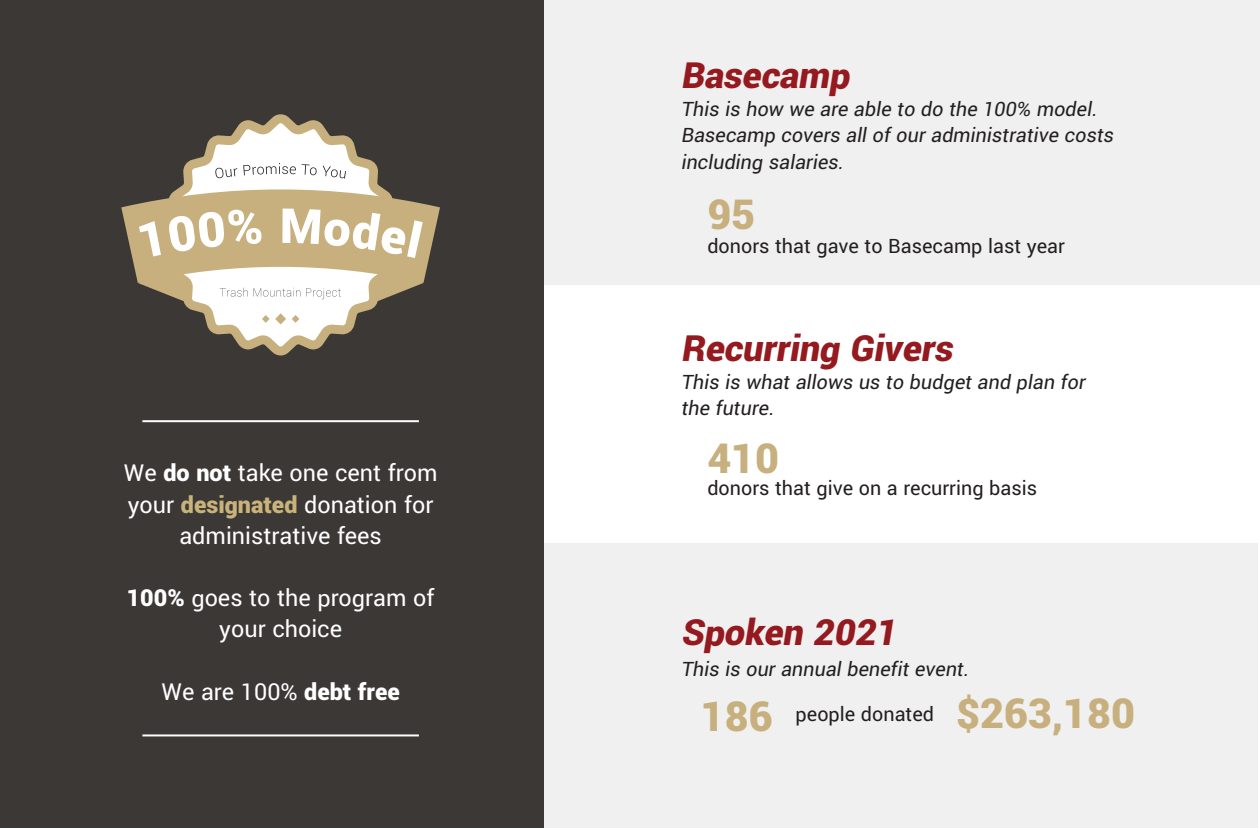
<style>
.page{position:relative;width:1260px;height:828px;background:#fff}
.page>*{position:absolute;margin:0;border:0;box-sizing:border-box;transform-origin:0 0}
.t1{font:900 46px "Yantramanav";color:#c7b07e}
.t2{font:italic 900 40px "Yantramanav";color:#941a1f}
.t3{font:26px/31.2px "Yantramanav";color:#fff;text-align:center}
.t4{font:italic 22px/26.4px "Yantramanav";color:#231f20}
.t5{font:22px "Yantramanav";color:#231f20}
.s1{font-weight:900}
.s2{font-weight:900;color:#c9b37a}
</style>
<div class="page">
<div style="left:538px;top:1px;width:722px;height:284px;background:#f0f0f0"></div>
<div style="left:543px;top:543px;width:715px;height:285px;background:#f0f0f0"></div>
<div style="left:0;top:0;width:543px;height:828px;background:#3b3836"></div>
<svg style="left:185px;top:114px;width:192px;height:242px"></svg>
<svg style="left:262px;top:313px;width:24px;height:11px"></svg>
<svg style="left:292px;top:315px;width:7px;height:8px"></svg>
<svg style="left:121px;top:163px;width:319px;height:141px"></svg>
<hr style="left:142px;top:734px;width:277px;height:2px;background:#fff">
<hr style="left:142px;top:420px;width:277px;height:2px;background:#fff">
<p class="t3" style="left:124px;top:458px;width:315px">We <span class="s1">do not</span> take one cent from your <span class="s2">designated</span> donation for administrative fees</p>
<p class="t3" style="left:127px;top:583px;width:309px"><span class="s1">100%</span> goes to the program of your choice</p>
<p class="t3" style="left:161px;top:676px;width:240px">We are 100% <span class="s1">debt free</span></p>
<p class="t2" style="left:681px;top:50px;width:178px">Basecamp</p>
<p class="t4" style="left:681px;top:96px;width:439px">This is how we are able to do the 100% model.<br>Basecamp covers allofouradministrative costs including salaries.</p>
<p class="t1" style="left:707px;top:186px;width:49px">95</p>
<p class="t5" style="left:707px;top:232px;width:359px">donors that gave to Basecamp last year</p>
<p class="t2" style="left:681px;top:324px;width:281px">Recurring Givers</p>
<p class="t4" style="left:681px;top:369px;width:410px">This is whatallows us to budgetand plan for the future.</p>
<p class="t1" style="left:707px;top:430px;width:73px">410</p>
<p class="t5" style="left:707px;top:474px;width:331px">donors that give on a recurring basis</p>
<p class="t2" style="left:681px;top:608px;width:225px">Spoken 2021</p>
<p class="t4" style="left:681px;top:656px;width:294px">This is ourannualbenefitevent.</p>
<p class="t1" style="left:701px;top:688px;width:73px">186</p>
<p class="t5" style="left:796px;top:701px;width:140px">people donated</p>
<p class="t1" style="left:956px;top:684px;width:180px">$263,180</p>
</div>
